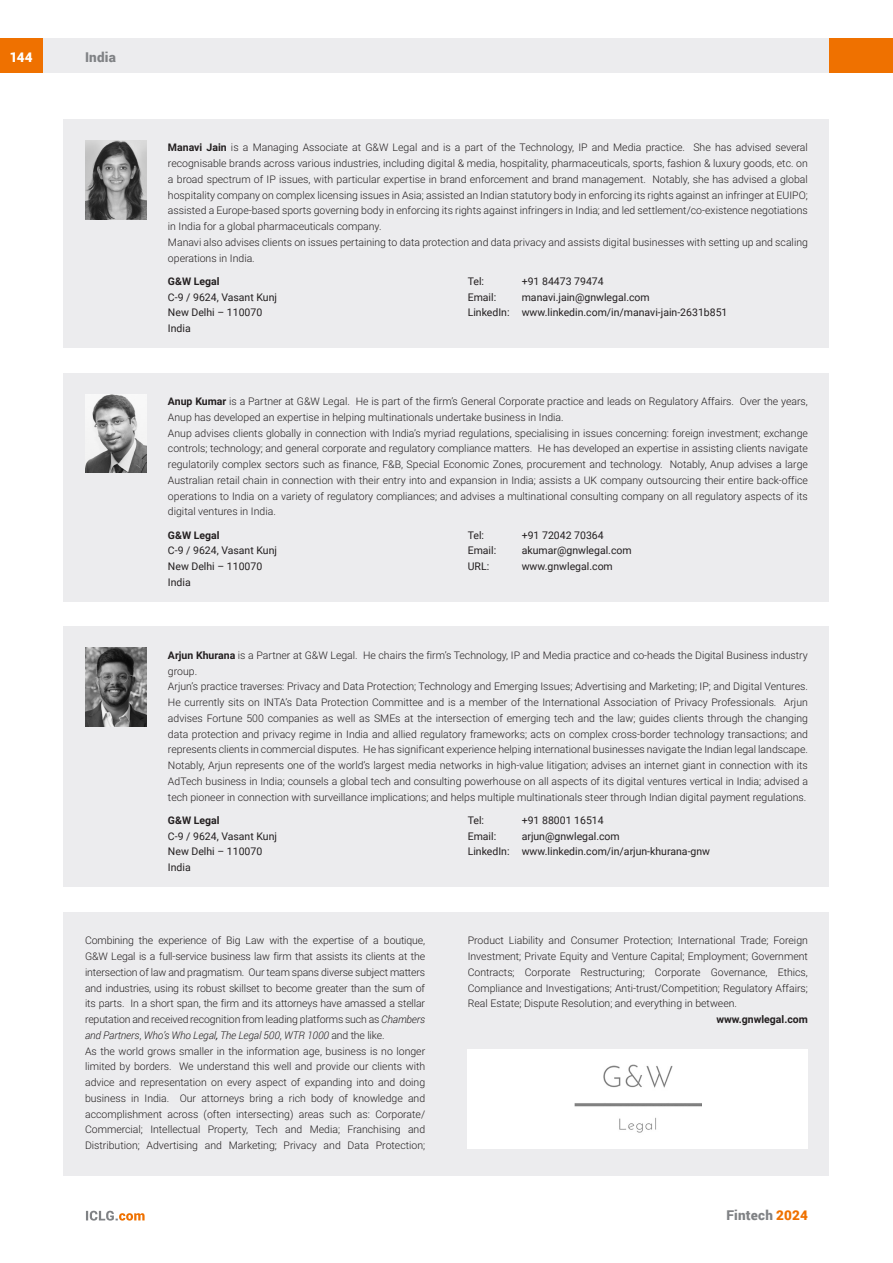
<style>
.page{position:relative;width:893px;height:1263px;background:#fff}
.page>*{position:absolute;margin:0;border:0;box-sizing:border-box;transform-origin:0 0}
.t1{font:900 13.5px "Roboto";letter-spacing:.015em;color:#808285}
.t2{font:900 13.5px "Roboto";color:#fff}
.t3{font:300 10.5px/15.8px "Roboto";color:#231f20}
.t4{font:10.5px/15.8px "Roboto";color:#231f20}
.t5{font:700 10.5px "Roboto";color:#231f20}
.s1{font-weight:700}
.s2{font-style:italic}
.s3{font-weight:400;font-style:italic}
.s4{color:#ef7100}
</style>
<div class="page">
<div style="left:43px;top:38px;width:786px;height:34px;background:#ececee"></div>
<div style="left:0;top:38px;width:43px;height:34px;background:#ef7100"></div>
<div style="left:829px;top:38px;width:64px;height:34px;background:#ef7100"></div>
<svg style="left:86px;top:1211px;width:59px;height:9px"></svg>
<div style="left:64px;top:627px;width:765px;height:260px;background:#ececee"></div>
<img style="left:85px;top:648px;width:61px;height:79px">
<div style="left:64px;top:373px;width:765px;height:229px;background:#ececee"></div>
<img style="left:85px;top:394px;width:61px;height:79px">
<div style="left:64px;top:912px;width:765px;height:264px;background:#ececee"></div>
<div style="left:468px;top:1049px;width:340px;height:100px;background:#fff"></div>
<img style="left:574px;top:1065px;width:127px;height:68px">
<div style="left:64px;top:119px;width:765px;height:229px;background:#ececee"></div>
<img style="left:85px;top:140px;width:61px;height:79px">
<p class="t2" style="left:10px;top:48px;width:25px">144</p>
<p class="t1" style="left:85px;top:48px;width:32px">India</p>
<p class="t3" style="left:168px;top:139px;width:641px"><span class="s1">Manavi Jain</span> is a Managing Associate at G&amp;W Legal and is a part of the Technology, IP and Media practice. She has advised several recognisable brands across various industries, including digital &amp; media, hospitality, pharmaceuticals, sports, fashion &amp; luxury goods, etc. on a broad spectrum of IP issues, with particular expertise in brand enforcement and brand management. Notably, she has advised a global hospitality company on complex licensing issues in Asia; assisted an Indian statutory body in enforcing its rights against an infringer at EUIPO; assisted a Europe-based sports governing body in enforcing its rights against infringers in India; and led settlement/co-existence negotiations in India for a global pharmaceuticals company.<br>Manavi also advises clients on issues pertaining to data protection and data privacy and assists digital businesses with setting up and scaling operations in India.</p>
<p class="t5" style="left:168px;top:274px;width:53px">G&amp;W Legal</p>
<p class="t4" style="left:168px;top:289px;width:111px">C-9 / 9624, Vasant Kunj<br>New Delhi – 110070<br>India</p>
<p class="t4" style="left:468px;top:273px;width:18px">Tel:</p>
<p class="t4" style="left:522px;top:273px;width:83px">+91 84473 79474</p>
<p class="t4" style="left:468px;top:289px;width:30px">Email:</p>
<p class="t4" style="left:468px;top:289px;width:261px;text-indent:54px">manavi.jain@gnwlegal.com<br>LinkedIn: www.linkedin.com/in/manavi-jain-2631b851</p>
<p class="t3" style="left:168px;top:393px;width:641px"><span class="s1">Anup Kumar</span> is a Partner at G&amp;W Legal. He is part of the firm’s General Corporate practice and leads on Regulatory Affairs. Over the years, Anup has developed an expertise in helping multinationals undertake business in India.<br>Anup advises clients globally in connection with India’s myriad regulations, specialising in issues concerning: foreign investment; exchange controls; technology; and general corporate and regulatory compliance matters. He has developed an expertise in assisting clients navigate regulatorily complex sectors such as finance, F&amp;B, Special Economic Zones, procurement and technology. Notably, Anup advises a large Australian retail chain in connection with their entry into and expansion in India; assists a UK company outsourcing their entire back-office operations to India on a variety of regulatory compliances; and advises a multinational consulting company on all regulatory aspects of its digital ventures in India.</p>
<p class="t5" style="left:168px;top:527px;width:53px">G&amp;W Legal</p>
<p class="t4" style="left:168px;top:542px;width:111px">C-9 / 9624, Vasant Kunj<br>New Delhi – 110070<br>India</p>
<p class="t4" style="left:468px;top:527px;width:18px">Tel:</p>
<p class="t4" style="left:522px;top:527px;width:83px">+91 72042 70364</p>
<p class="t4" style="left:468px;top:542px;width:30px">Email:</p>
<p class="t4" style="left:522px;top:542px;width:111px">akumar@gnwlegal.com</p>
<p class="t4" style="left:468px;top:558px;width:23px">URL:</p>
<p class="t4" style="left:522px;top:558px;width:93px">www.gnwlegal.com</p>
<p class="t3" style="left:168px;top:647px;width:641px"><span class="s1">Arjun Khurana</span> is a Partner at G&amp;W Legal. He chairs the firm’s Technology, IP and Media practice and co-heads the Digital Business industry group.<br>Arjun’s practice traverses: Privacy and Data Protection; Technology and Emerging Issues; Advertising and Marketing; IP; and Digital Ventures.<br>He currently sits on INTA’s Data Protection Committee and is a member of the International Association of Privacy Professionals. Arjun advises Fortune 500 companies as well as SMEs at the intersection of emerging tech and the law; guides clients through the changing data protection and privacy regime in India and allied regulatory frameworks; acts on complex cross-border technology transactions; and represents clients in commercial disputes. He has significant experience helping international businesses navigate the Indian legal landscape.<br>Notably, Arjun represents one of the world’s largest media networks in high-value litigation; advises an internet giant in connection with its AdTech business in India; counsels a global tech and consulting powerhouse on all aspects of its digital ventures vertical in India; advised a tech pioneer in connection with surveillance implications; and helps multiple multinationals steer through Indian digital payment regulations.</p>
<p class="t5" style="left:168px;top:813px;width:53px">G&amp;W Legal</p>
<p class="t4" style="left:168px;top:828px;width:111px">C-9 / 9624, Vasant Kunj<br>New Delhi – 110070<br>India</p>
<p class="t4" style="left:468px;top:812px;width:18px">Tel:</p>
<p class="t4" style="left:522px;top:812px;width:83px">+91 88001 16514</p>
<p class="t4" style="left:468px;top:828px;width:30px">Email:</p>
<p class="t4" style="left:468px;top:828px;width:244px;text-indent:54px">arjun@gnwlegal.com<br>LinkedIn: www.linkedin.com/in/arjun-khurana-gnw</p>
<p class="t3" style="left:85px;top:932px;width:342px">Combining the experience of Big Law with the expertise of a boutique, G&amp;W Legal is a full-service business law firm that assists its clients at the intersection of law and pragmatism. Our team spans diverse subject matters and industries, using its robust skillset to become greater than the sum of its parts. In a short span, the firm and its attorneys have amassed a stellar reputation and received recognition from leading platforms such as <span class="s2">Chambers and Partners</span>, <span class="s2">Who’s Who Legal</span><span class="s3">,</span> <span class="s2">The Legal 500</span>, <span class="s2">WTR 1000</span> and the like.<br>As the world grows smaller in the information age, business is no longer limited by borders. We understand this well and provide our clients with advice and representation on every aspect of expanding into and doing business in India. Our attorneys bring a rich body of knowledge and accomplishment across (often intersecting) areas such as: Corporate/ Commercial; Intellectual Property, Tech and Media; Franchising and Distribution; Advertising and Marketing; Privacy and Data Protection;</p>
<p class="t3" style="left:468px;top:932px;width:342px;text-align:justify">Product Liability and Consumer Protection; International Trade; Foreign Investment; Private Equity and Venture Capital; Employment; Government Contracts; Corporate Restructuring; Corporate Governance, Ethics, Compliance and Investigations; Anti-trust/Competition; Regulatory Affairs; Real Estate; Dispute Resolution; and everything in between.</p>
<p class="t5" style="left:716px;top:1012px;width:93px">www.gnwlegal.com</p>
<p class="t1" style="left:726px;top:1206px;width:83px">Fintech <span class="s4">2024</span></p>
</div>
